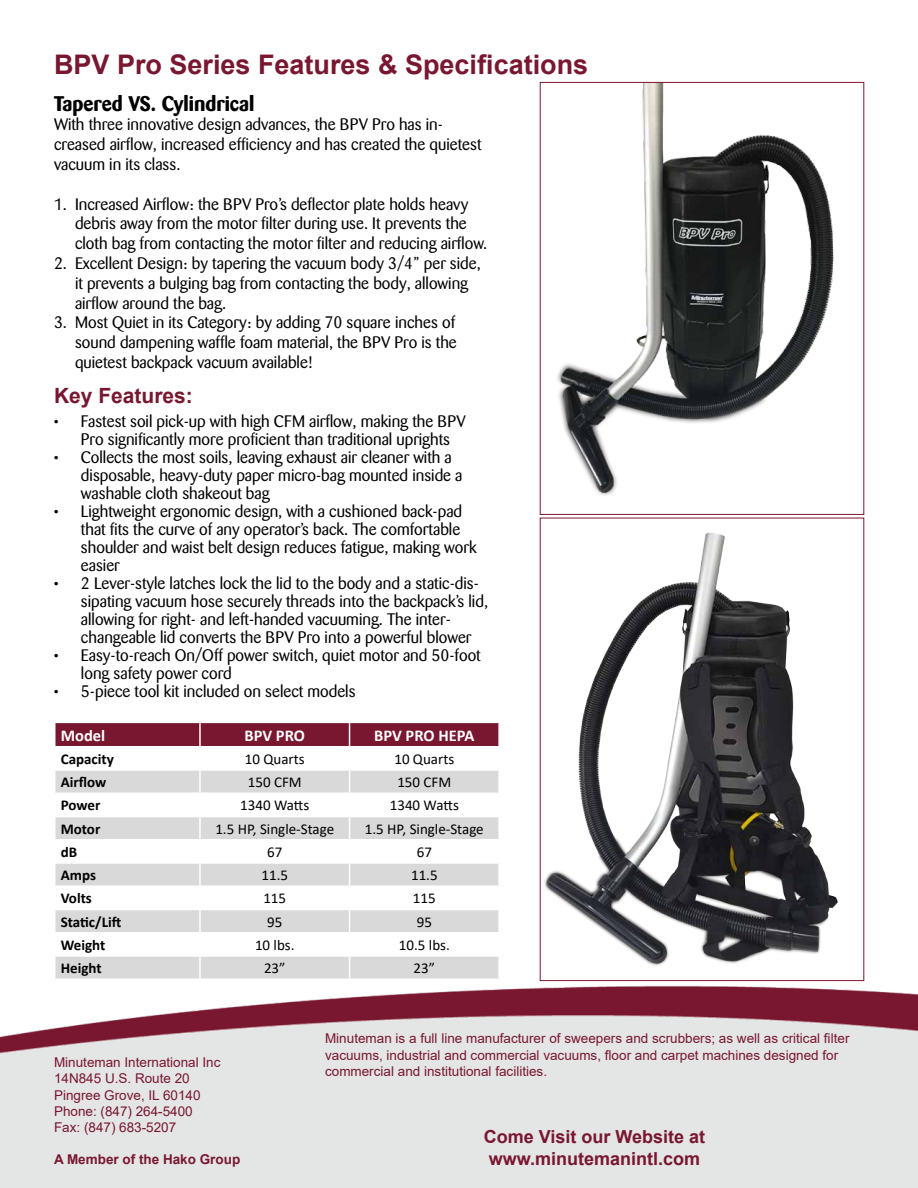
<style>
.page{position:relative;width:918px;height:1188px;background:#fff}
.page>*{position:absolute;margin:0;border:0;box-sizing:border-box;transform-origin:0 0}
.t1{font:700 27px "Arial";color:#791731}
.t2{font:700 21px "Barmeno";color:#000}
.t3{font:700 21px "Arial";color:#791731}
.t4{font:700 18px/21.6px "Arial";color:#791731}
.t5{font:16.5px/18px "Barmeno";color:#000}
.t6{font:700 16.5px "Calibri";color:#fff}
.t7{font:15px "Calibri";color:#000}
.t8{font:700 15px "Calibri";color:#000}
.t9{font:13.5px/16.2px "Arial";color:#791731}
.t10{font:700 13.5px "Arial";color:#791731}
</style>
<div class="page">
<img style="left:0;top:81px;width:918px;height:1107px">
<img style="left:542px;top:84px;width:320px;height:429px">
<div style="left:540px;top:82px;width:324px;height:433px;border:1px solid #791731"></div>
<img style="left:542px;top:520px;width:320px;height:459px">
<hr style="left:54px;top:723px;width:2px;height:23px;background:#fff">
<hr style="left:54px;top:746px;width:146px;height:1px;background:#fff">
<hr style="left:54px;top:747px;width:2px;height:22px;background:#fff">
<hr style="left:350px;top:746px;width:150px;height:1px;background:#fff">
<hr style="left:54px;top:769px;width:146px;height:2px;background:#fff">
<hr style="left:54px;top:771px;width:2px;height:21px;background:#fff">
<hr style="left:350px;top:769px;width:150px;height:2px;background:#fff">
<hr style="left:54px;top:792px;width:146px;height:2px;background:#fff">
<hr style="left:54px;top:794px;width:2px;height:22px;background:#fff">
<hr style="left:350px;top:792px;width:150px;height:2px;background:#fff">
<hr style="left:54px;top:816px;width:146px;height:1px;background:#fff">
<hr style="left:54px;top:817px;width:2px;height:22px;background:#fff">
<hr style="left:350px;top:816px;width:150px;height:1px;background:#fff">
<hr style="left:54px;top:839px;width:146px;height:1px;background:#fff">
<hr style="left:54px;top:840px;width:2px;height:22px;background:#fff">
<hr style="left:350px;top:839px;width:150px;height:1px;background:#fff">
<hr style="left:54px;top:862px;width:146px;height:2px;background:#fff">
<hr style="left:54px;top:864px;width:2px;height:21px;background:#fff">
<hr style="left:350px;top:862px;width:150px;height:2px;background:#fff">
<hr style="left:54px;top:885px;width:146px;height:2px;background:#fff">
<hr style="left:54px;top:887px;width:2px;height:22px;background:#fff">
<hr style="left:350px;top:885px;width:150px;height:2px;background:#fff">
<hr style="left:54px;top:909px;width:146px;height:1px;background:#fff">
<hr style="left:54px;top:910px;width:2px;height:22px;background:#fff">
<hr style="left:350px;top:909px;width:150px;height:1px;background:#fff">
<hr style="left:54px;top:932px;width:146px;height:1px;background:#fff">
<hr style="left:54px;top:933px;width:2px;height:22px;background:#fff">
<hr style="left:350px;top:932px;width:150px;height:1px;background:#fff">
<hr style="left:54px;top:955px;width:146px;height:2px;background:#fff">
<hr style="left:54px;top:957px;width:2px;height:21px;background:#fff">
<hr style="left:350px;top:955px;width:150px;height:2px;background:#fff">
<svg style="left:55px;top:723px;width:444px;height:255px"></svg>
<hr style="left:54px;top:722px;width:146px;height:1px;background:#fff">
<hr style="left:200px;top:722px;width:150px;height:1px;background:#fff">
<hr style="left:350px;top:722px;width:150px;height:1px;background:#fff">
<hr style="left:54px;top:978px;width:146px;height:2px;background:#fff">
<hr style="left:200px;top:978px;width:150px;height:2px;background:#fff">
<hr style="left:350px;top:978px;width:150px;height:2px;background:#fff">
<hr style="left:498px;top:723px;width:2px;height:23px;background:#fff">
<hr style="left:498px;top:747px;width:2px;height:22px;background:#fff">
<hr style="left:498px;top:771px;width:2px;height:21px;background:#fff">
<hr style="left:498px;top:794px;width:2px;height:22px;background:#fff">
<hr style="left:498px;top:817px;width:2px;height:22px;background:#fff">
<hr style="left:498px;top:840px;width:2px;height:22px;background:#fff">
<hr style="left:498px;top:864px;width:2px;height:21px;background:#fff">
<hr style="left:498px;top:887px;width:2px;height:22px;background:#fff">
<hr style="left:498px;top:910px;width:2px;height:22px;background:#fff">
<hr style="left:498px;top:933px;width:2px;height:22px;background:#fff">
<hr style="left:498px;top:957px;width:2px;height:21px;background:#fff">
<h1 class="t1" style="left:54px;top:45px;width:536px">BPV Pro Series Features &amp; Specifications</h1>
<p class="t2" style="left:54px;top:91px;width:202px">Tapered VS. Cylindrical</p>
<p class="t5" style="left:54px;top:115px;width:429px;line-height:19.8px">With three innovative design advances, the BPV Pro has in&shy;creased airflow, increased efficiency and has created the quietest vacuum in its class.</p>
<p class="t5" style="left:75px;top:194px;width:414px;line-height:19.8px;text-indent:-21px">1. Increased Airflow: the BPV Pro’s deflector plate holds heavy debris away from the motor filter during use. It prevents the cloth bag from contacting the motor filter and reducing airflow.</p>
<p class="t5" style="left:75px;top:253px;width:407px;line-height:19.8px;text-indent:-21px">2. Excellent Design: by tapering the vacuum body 3/4” per side, it prevents a bulging bag from contacting the body, allowing airflow around the bag.</p>
<p class="t5" style="left:75px;top:313px;width:383px;line-height:19.8px;text-align:justify;text-indent:-21px">3. Most Quiet in its Category: by adding 70 square inches of sound dampening waffle foam material, the BPV Pro is the quietest backpack vacuum available!</p>
<p class="t3" style="left:54px;top:381px;width:140px">Key Features:</p>
<p class="t5" style="left:81px;top:413px;width:386px;text-indent:-27px">• Fastest soil pick-up with high CFM airflow, making the BPV<br>Pro significantly more proficient than traditional uprights</p>
<p class="t5" style="left:81px;top:449px;width:383px;text-indent:-27px">• Collects the most soils, leaving exhaust air cleaner with a disposable, heavy-duty paper micro-bag mounted inside a washable cloth shakeout bag</p>
<p class="t5" style="left:81px;top:503px;width:397px;text-indent:-27px">• Lightweight ergonomic design, with a cushioned back-pad that fits the curve of any operator’s back. The comfortable shoulder and waist belt design reduces fatigue, making work easier</p>
<p class="t5" style="left:81px;top:575px;width:409px;text-indent:-27px">• 2 Lever-style latches lock the lid to the body and a static-dis&shy;sipating vacuum hose securely threads into the backpack’s lid, allowing for right- and left-handed vacuuming. The inter&shy;changeable lid converts the BPV Pro into a powerful blower</p>
<p class="t5" style="left:81px;top:647px;width:401px;text-indent:-27px">• Easy-to-reach On/Off power switch, quiet motor and 50-foot long safety power cord</p>
<p class="t5" style="left:54px;top:683px;width:303px">• 5-piece tool kit included on select models</p>
<p class="t6" style="left:61px;top:724px;width:46px">Model</p>
<p class="t6" style="left:245px;top:724px;width:62px">BPV PRO</p>
<p class="t6" style="left:374px;top:724px;width:102px">BPV PRO HEPA</p>
<p class="t8" style="left:61px;top:748px;width:55px">Capacity</p>
<p class="t7" style="left:245px;top:749px;width:61px">10 Quarts</p>
<p class="t7" style="left:394px;top:749px;width:61px">10 Quarts</p>
<p class="t8" style="left:61px;top:772px;width:47px">Airflow</p>
<p class="t7" style="left:248px;top:772px;width:55px">150 CFM</p>
<p class="t7" style="left:397px;top:772px;width:55px">150 CFM</p>
<p class="t8" style="left:61px;top:795px;width:41px">Power</p>
<p class="t7" style="left:240px;top:795px;width:71px">1340 Watts</p>
<p class="t7" style="left:390px;top:795px;width:71px">1340 Watts</p>
<p class="t8" style="left:61px;top:818px;width:41px">Motor</p>
<p class="t7" style="left:215px;top:818px;width:120px">1.5 HP, Single-Stage</p>
<p class="t7" style="left:365px;top:818px;width:120px">1.5 HP, Single-Stage</p>
<p class="t8" style="left:61px;top:841px;width:18px">dB</p>
<p class="t7" style="left:267px;top:842px;width:17px">67</p>
<p class="t7" style="left:417px;top:842px;width:17px">67</p>
<p class="t8" style="left:61px;top:865px;width:37px">Amps</p>
<p class="t7" style="left:261px;top:865px;width:28px">11.5</p>
<p class="t7" style="left:411px;top:865px;width:28px">11.5</p>
<p class="t8" style="left:61px;top:888px;width:33px">Volts</p>
<p class="t7" style="left:263px;top:888px;width:24px">115</p>
<p class="t7" style="left:413px;top:888px;width:24px">115</p>
<p class="t8" style="left:61px;top:911px;width:62px">Static/Lift</p>
<p class="t7" style="left:267px;top:911px;width:17px">95</p>
<p class="t7" style="left:417px;top:911px;width:17px">95</p>
<p class="t8" style="left:61px;top:934px;width:46px">Weight</p>
<p class="t7" style="left:255px;top:935px;width:41px">10 lbs.</p>
<p class="t7" style="left:399px;top:935px;width:52px">10.5 lbs.</p>
<p class="t8" style="left:61px;top:958px;width:42px">Height</p>
<p class="t7" style="left:264px;top:958px;width:23px">23”</p>
<p class="t7" style="left:414px;top:958px;width:23px">23”</p>
<p class="t9" style="left:54px;top:1054px;width:168px">Minuteman International Inc<br>14N845 U.S. Route 20<br>Pingree Grove, IL 60140<br>Phone: (847) 264-5400<br>Fax: (847) 683-5207</p>
<p class="t10" style="left:54px;top:1150px;width:188px">A Member of the Hako Group</p>
<p class="t9" style="left:325px;top:1031px;width:526px">Minuteman is a full line manufacturer of sweepers and scrubbers; as well as critical filter vacuums, industrial and commercial vacuums, floor and carpet machines designed for commercial and institutional facilities.</p>
<p class="t4" style="left:484px;top:1126px;width:223px">Come Visit our Website at www.minutemanintl.com</p>
</div>
